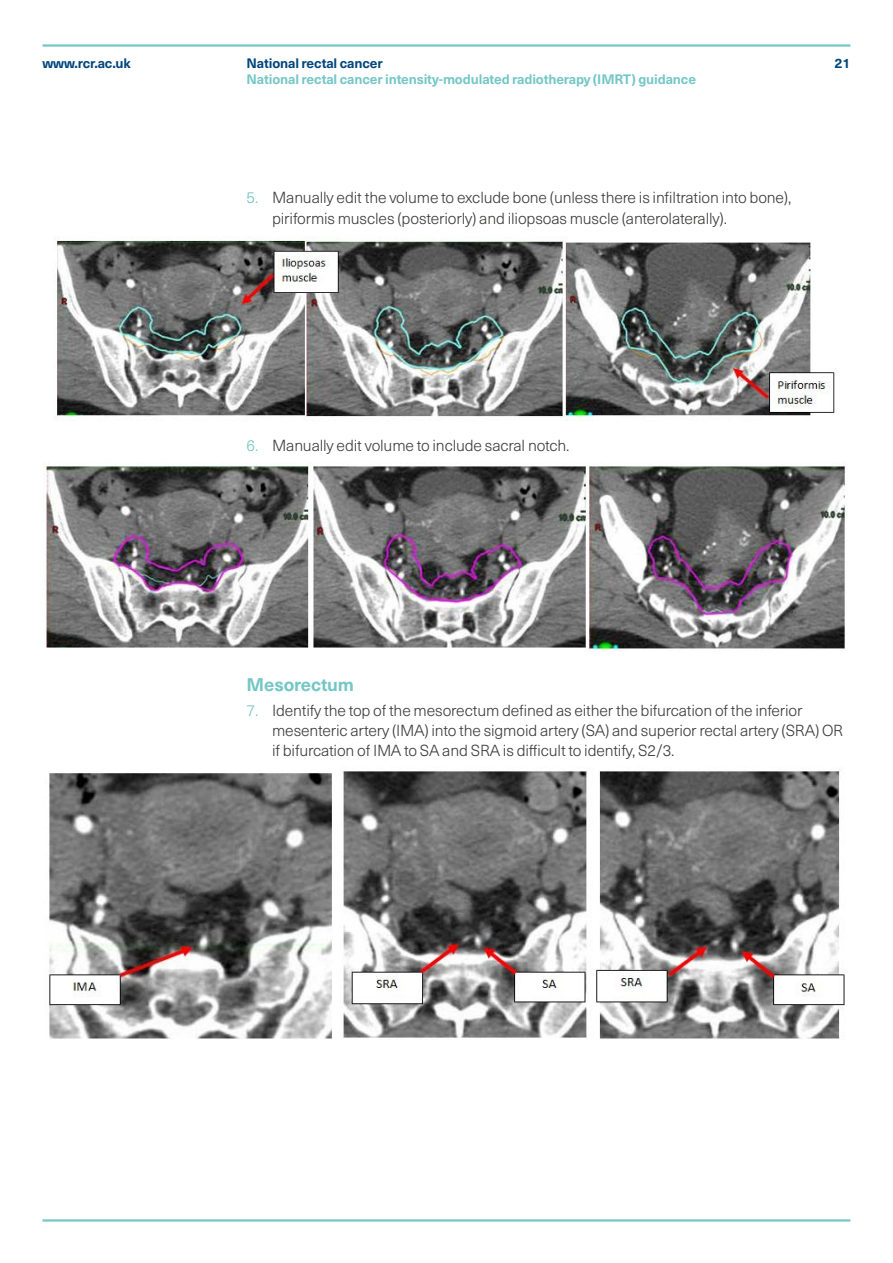
<style>
.page{position:relative;width:893px;height:1263px;background:#fff}
.page>*{position:absolute;margin:0;border:0;box-sizing:border-box;transform-origin:0 0}
.t1{font:700 18px "Neue Haas Unica Pro";letter-spacing:-.01em;color:#75c6c7}
.t2{font:300 15.75px/20.2px "Neue Haas Unica Pro";letter-spacing:-.01em;color:#3c3c3b}
.t3{font:700 13.5px "Neue Haas Unica Pro";letter-spacing:-.01em;color:#75c6c7}
.t4{font:700 13.5px "Neue Haas Unica Pro";letter-spacing:-.01em;color:#00457c}
.s1{color:#75c6c7}
</style>
<div class="page">
<hr style="left:43px;top:1219px;width:807px;height:2px;background:#75c6c7">
<hr style="left:43px;top:44px;width:807px;height:3px;background:#75c6c7">
<img style="left:53px;top:237px;width:784px;height:184px">
<img style="left:45px;top:462px;width:800px;height:189px">
<img style="left:49px;top:768px;width:796px;height:271px">
<p class="t4" style="left:43px;top:55px;width:90px">www.rcr.ac.uk</p>
<p class="t4" style="left:247px;top:55px;width:138px">National rectal cancer</p>
<p class="t4" style="left:834px;top:55px;width:18px">21</p>
<p class="t3" style="left:247px;top:71px;width:451px">National rectal cancer intensity-modulated radiotherapy (IMRT) guidance</p>
<p class="t2" style="left:272px;top:188px;width:521px;text-indent:-26px"><span class="s1">5.</span> Manually edit the volume to exclude bone (unless there is infiltration into bone), piriformis muscles (posteriorly) and iliopsoas muscle (anterolaterally).</p>
<p class="t2" style="left:247px;top:436px;width:324px"><span class="s1">6.</span> Manually edit volume to include sacral notch.</p>
<p class="t1" style="left:247px;top:673px;width:109px">Mesorectum</p>
<p class="t2" style="left:272px;top:700px;width:572px;text-indent:-26px"><span class="s1">7.</span> Identify the top of the mesorectum defined as either the bifurcation of the inferior mesenteric artery (IMA) into the sigmoid artery (SA) and superior rectal artery (SRA) OR if bifurcation of IMA to SA and SRA is difficult to identify, S2/3.</p>
</div>
